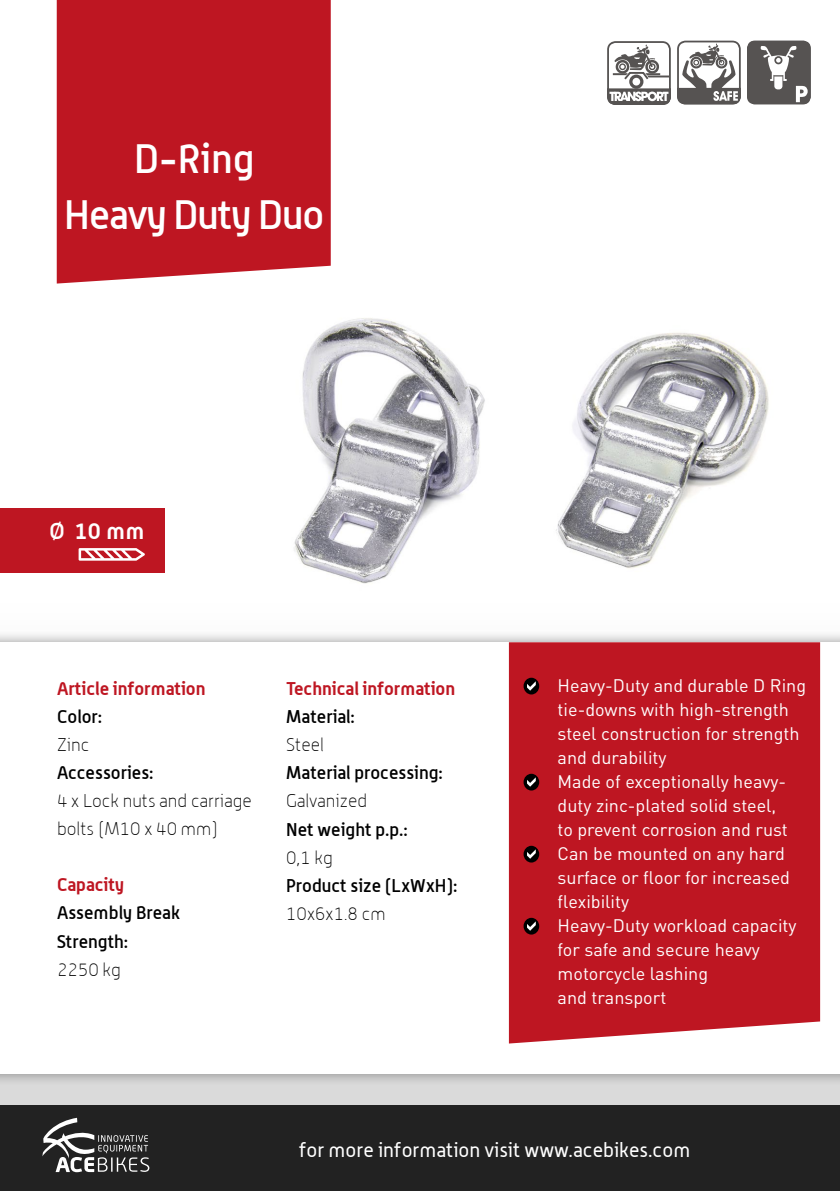
<style>
.page{position:relative;width:840px;height:1191px;background:#fff}
.page>*{position:absolute;margin:0;border:0;box-sizing:border-box;transform-origin:0 0}
.t1{font:500 40px/56px "Alwyn";letter-spacing:-.025em;color:#fff;text-align:center}
.t2{font:700 22.4px "Alwyn";color:#fff}
.t3{font:20px "Alwyn";color:#fff}
.t4{font:18px/24px "DIN Pro";color:#fff}
.t5{font:500 18px/28px "Alwyn";color:#000}
.t6{font:100 18px/28px "Alwyn";color:#000}
.t7{font:700 18px "Alwyn";color:#be1622}
.s1{font-weight:400;font-size:30.4px}
</style>
<div class="page">
<img style="left:294px;top:257px;width:475px;height:327px">
<div style="left:0;top:1086px;width:839px;height:19px;background:#dadada"></div>
<div style="left:57px;top:0;width:273px;height:283px;background:#be1622"></div>
<div style="left:0;top:1105px;width:839px;height:86px;background:#222"></div>
<div style="left:0;top:630px;width:839px;height:456px;background:#000;opacity:.36"></div>
<div style="left:0;top:642px;width:839px;height:432px;background:#fff"></div>
<div style="left:508px;top:642px;width:311px;height:401px;background:#be1622"></div>
<svg style="left:42px;top:1117px;width:107px;height:55px"></svg>
<svg style="left:523px;top:677px;width:16px;height:17px"></svg>
<svg style="left:526px;top:681px;width:9px;height:9px"></svg>
<svg style="left:523px;top:773px;width:16px;height:17px"></svg>
<svg style="left:526px;top:777px;width:9px;height:9px"></svg>
<svg style="left:523px;top:845px;width:16px;height:17px"></svg>
<svg style="left:526px;top:849px;width:9px;height:9px"></svg>
<svg style="left:523px;top:917px;width:16px;height:17px"></svg>
<svg style="left:526px;top:921px;width:9px;height:9px"></svg>
<svg style="left:677px;top:41px;width:63px;height:63px"></svg>
<svg style="left:747px;top:41px;width:63px;height:63px;background:#72706f"></svg>
<svg style="left:607px;top:41px;width:63px;height:64px"></svg>
<div style="left:0;top:508px;width:164px;height:65px;background:#be1622"></div>
<svg style="left:79px;top:548px;width:66px;height:12px"></svg>
<h1 class="t1" style="left:64px;top:130px;width:262px">D-Ring<br>Heavy Duty Duo</h1>
<p class="t2" style="left:49px;top:516px;width:97px"><span class="s1">ø</span> 10 mm</p>
<p class="t7" style="left:57px;top:677px;width:150px">Article information</p>
<p class="t5" style="left:57px;top:702px;width:47px">Color:</p>
<p class="t6" style="left:57px;top:731px;width:34px">Zinc</p>
<p class="t5" style="left:57px;top:758px;width:98px">Accessories:</p>
<p class="t6" style="left:57px;top:787px;width:196px">4 x Lock nuts and carriage bolts (M10 x 40 mm)</p>
<p class="t7" style="left:57px;top:874px;width:68px">Capacity</p>
<p class="t5" style="left:57px;top:898px;width:124px">Assembly Break<br>Strength:</p>
<p class="t6" style="left:57px;top:955px;width:65px">2250 kg</p>
<p class="t7" style="left:286px;top:678px;width:170px">Technical information</p>
<p class="t5" style="left:286px;top:702px;width:70px">Material:</p>
<p class="t6" style="left:286px;top:731px;width:39px">Steel</p>
<p class="t5" style="left:286px;top:758px;width:158px">Material processing:</p>
<p class="t6" style="left:286px;top:787px;width:82px">Galvanized</p>
<p class="t5" style="left:286px;top:814px;width:123px">Net weight p.p.:</p>
<p class="t6" style="left:286px;top:843px;width:48px">0,1 kg</p>
<p class="t5" style="left:286px;top:870px;width:173px">Product size (LxWxH):</p>
<p class="t6" style="left:286px;top:899px;width:101px">10x6x1.8 cm</p>
<p class="t4" style="left:557px;top:672px;width:250px">Heavy-Duty and durable D Ring tie-downs with high-strength steel construction for strength and durability<br>Made of exceptionally heavy&shy;duty zinc-plated solid steel,<br>to prevent corrosion and rust<br>Can be mounted on any hard surface or floor for increased flexibility<br>Heavy-Duty workload capacity for safe and secure heavy motorcycle lashing<br>and transport</p>
<p class="t3" style="left:298px;top:1138px;width:393px">for more information visit www.acebikes.com</p>
</div>
